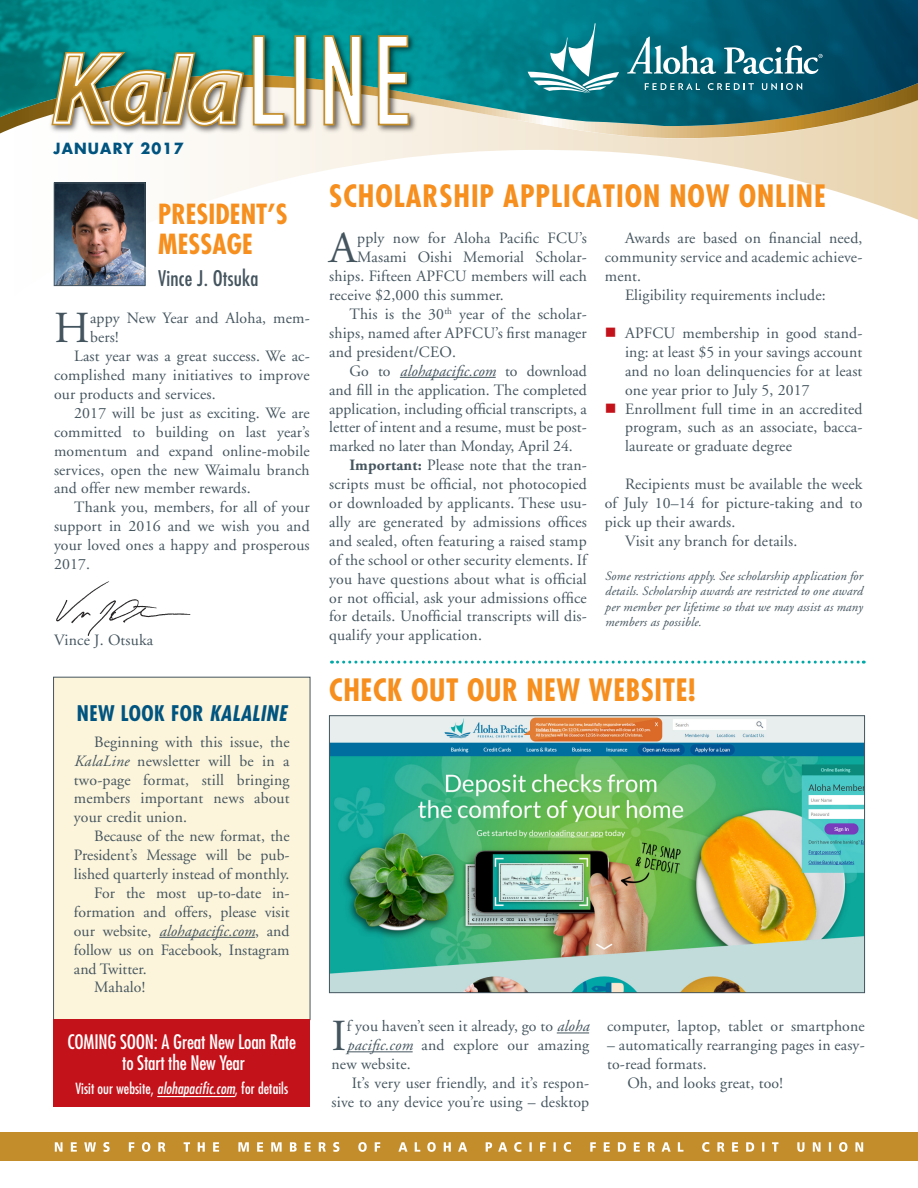
<style>
.page{position:relative;width:918px;height:1188px;background:#fff}
.page>*{position:absolute;margin:0;border:0;box-sizing:border-box;transform-origin:0 0}
.Body_Text2{font:44.25px "Adobe Garamond";color:#45555f}
.t1{font:700 condensed 30px "Futura";letter-spacing:.03em;color:#f68f1e}
.t2{font:700 condensed 27px/30px "Futura";letter-spacing:.005em;color:#f68f1e}
.Body_Text2-2{font:700 condensed 21px "Futura";letter-spacing:.02em;color:#005480}
.t3{font:condensed 21px "Futura";letter-spacing:.01em;color:#45555f}
.t4{font:condensed 19.5px/21px "Futura";letter-spacing:-.01em;color:#fff;text-align:center}
.Body_Text2-3{font:15.75px/18.9px "Adobe Garamond";letter-spacing:.01em;color:#45555f;text-align:justify}
.t5{font:condensed 15px "Futura";letter-spacing:.005em;color:#fff}
.Body_Text{font:700 15px "Futura";letter-spacing:.08em;color:#005480;scale:.96 1}
.Body_Text2-4{font:italic 12.75px/15.3px "Adobe Garamond";letter-spacing:.01em;color:#45555f;text-align:justify}
.s1{font-style:italic}
.s2{font-weight:700}
.s3{color:#c4121a}
</style>
<div class="page">
<svg style="left:53px;top:141px;width:865px;height:146px"></svg>
<svg style="left:0;top:126px;width:918px;height:15px"></svg>
<img style="left:0;top:0;width:918px;height:126px">
<img style="left:46px;top:30px;width:373px;height:107px">
<svg style="left:48px;top:34px;width:237px;height:95px;background:#82a585"></svg>
<div style="left:295px;top:36px;width:10px;height:89px;background:#fff"></div>
<div style="left:294px;top:35px;width:12px;height:90px;border:2px solid #c48e2b"></div>
<svg style="left:323px;top:34px;width:39px;height:92px"></svg>
<svg style="left:377px;top:34px;width:33px;height:92px"></svg>
<svg style="left:627px;top:37px;width:89px;height:37px"></svg>
<svg style="left:645px;top:83px;width:55px;height:7px"></svg>
<svg style="left:708px;top:83px;width:46px;height:7px"></svg>
<svg style="left:762px;top:83px;width:40px;height:7px"></svg>
<svg style="left:528px;top:23px;width:91px;height:70px"></svg>
<svg style="left:724px;top:45px;width:99px;height:29px"></svg>
<img style="left:56px;top:185px;width:87px;height:99px">
<div style="left:54px;top:183px;width:91px;height:103px;border:1px solid #45555f"></div>
<img style="left:56px;top:581px;width:135px;height:55px">
<svg style="left:332px;top:661px;width:532px;height:3px"></svg>
<hr style="left:557px;top:1033px;width:32px;height:1px;background:#45555f">
<hr style="left:347px;top:1051px;width:66px;height:1px;background:#45555f">
<hr style="left:400px;top:377px;width:96px;height:1px;background:#45555f">
<div style="left:54px;top:677px;width:256px;height:343px;background:#fcf5db"></div>
<hr style="left:159px;top:937px;width:96px;height:1px;background:#45555f">
<div style="left:53px;top:677px;width:257px;height:343px;border:1px solid #45555f"></div>
<img style="left:331px;top:718px;width:532px;height:273px">
<div style="left:329px;top:716px;width:536px;height:277px;border:1px solid #45555f"></div>
<div style="left:53px;top:1020px;width:257px;height:87px;background:#c4121a"></div>
<hr style="left:157px;top:1096px;width:78px;height:1px;background:#fff">
<div style="left:0;top:1133px;width:918px;height:28px;background:#c38d2c"></div>
<svg style="left:55px;top:1142px;width:808px;height:10px"></svg>
<p class="Body_Text" style="left:54px;top:138px;width:137px">JANUARY 2017</p>
<p class="t2" style="left:158px;top:199px;width:131px">PRESIDENT’S<br>MESSAGE</p>
<p class="t3" style="left:158px;top:265px;width:102px">Vince J. Otsuka</p>
<p class="Body_Text2" style="left:54px;top:305px;width:37px">H</p>
<p class="Body_Text2-3" style="left:90px;top:309px;width:221px">appy New Year and Aloha, mem&shy;bers!</p>
<p class="Body_Text2-3" style="left:54px;top:347px;width:257px;text-indent:20px">Last year was a great success. We ac&shy;complished many initiatives to improve our products and services.</p>
<p class="Body_Text2-3" style="left:54px;top:404px;width:257px;text-indent:20px">2017 will be just as exciting. We are committed to building on last year’s momentum and expand online-mobile services, open the new Waimalu branch and offer new member rewards.</p>
<p class="Body_Text2-3" style="left:54px;top:498px;width:257px;text-indent:20px">Thank you, members, for all of your support in 2016 and we wish you and your loved ones a happy and prosperous 2017.</p>
<p class="Body_Text2-3" style="left:54px;top:631px;width:101px">Vince J. Otsuka</p>
<p class="Body_Text2-2" style="left:77px;top:700px;width:211px">NEW LOOK FOR <span class="s1">KALALINE</span></p>
<p class="Body_Text2-3" style="left:74px;top:733px;width:217px;text-indent:20px">Beginning with this issue, the <span class="s1">KalaLine</span> newsletter will be in a two-page format, still bringing members important news about your credit union.</p>
<p class="Body_Text2-3" style="left:74px;top:827px;width:217px;text-indent:20px">Because of the new format, the President’s Message will be pub&shy;lished quarterly instead of monthly.</p>
<p class="Body_Text2-3" style="left:74px;top:884px;width:217px;text-indent:20px">For the most up-to-date in&shy;formation and offers, please visit our website, <span class="s1">alohapacific.com</span>, and follow us on Facebook, Instagram and Twitter.</p>
<p class="Body_Text2-3" style="left:94px;top:978px;width:52px">Mahalo!</p>
<p class="t4" style="left:68px;top:1030px;width:230px">COMING SOON: A Great New Loan Rate to Start the New Year</p>
<p class="t5" style="left:75px;top:1079px;width:214px">Visit our website, <span class="s1">alohapacific.com</span>, for details</p>
<p class="t1" style="left:329px;top:176px;width:498px">SCHOLARSHIP APPLICATION NOW ONLINE</p>
<p class="Body_Text2" style="left:329px;top:225px;width:29px">A</p>
<p class="Body_Text2-3" style="left:357px;top:229px;width:231px">pply now for Aloha Pacific FCU’s</p>
<p class="Body_Text2-3" style="left:357px;top:248px;width:231px">Masami Oishi Memorial Scholar-</p>
<p class="Body_Text2-3" style="left:329px;top:267px;width:259px">ships. Fifteen APFCU members will each</p>
<p class="Body_Text2-3" style="left:329px;top:286px;width:176px">receive $2,000 this summer.</p>
<p class="Body_Text2-3" style="left:329px;top:305px;width:259px;text-indent:20px">This is the 30<sup>th</sup> year of the scholar&shy;ships, named after APFCU’s first manager and president/CEO.</p>
<p class="Body_Text2-3" style="left:329px;top:362px;width:259px;text-indent:20px">Go to <span class="s1">alohapacific.com</span> to download and fill in the application. The completed application, including official transcripts, a letter of intent and a resume, must be post&shy;marked no later than Monday, April 24.</p>
<p class="Body_Text2-3" style="left:329px;top:456px;width:259px;text-indent:20px"><span class="s2">Important:</span> Please note that the tran&shy;scripts must be official, not photocopied or downloaded by applicants. These usu&shy;ally are generated by admissions offices and sealed, often featuring a raised stamp of the school or other security elements. If you have questions about what is official or not official, ask your admissions office for details. Unofficial transcripts will dis&shy;qualify your application.</p>
<p class="Body_Text2-3" style="left:605px;top:229px;width:259px;text-indent:20px">Awards are based on financial need, community service and academic achieve&shy;ment.</p>
<p class="Body_Text2-3" style="left:625px;top:286px;width:202px">Eligibility requirements include:</p>
<p class="Body_Text2-3" style="left:625px;top:324px;width:239px;text-indent:-20px"><span class="s3">■</span> APFCU membership in good stand&shy;ing: at least $5 in your savings account and no loan delinquencies for at least one year prior to July 5, 2017</p>
<p class="Body_Text2-3" style="left:625px;top:400px;width:239px;text-indent:-20px"><span class="s3">■</span> Enrollment full time in an accredited program, such as an associate, bacca&shy;laureate or graduate degree</p>
<p class="Body_Text2-3" style="left:605px;top:475px;width:259px;text-indent:20px">Recipients must be available the week of July 10–14 for picture-taking and to pick up their awards.</p>
<p class="Body_Text2-3" style="left:625px;top:532px;width:174px">Visit any branch for details.</p>
<p class="Body_Text2-4" style="left:605px;top:569px;width:259px">Some restrictions apply. See scholarship application for details. Scholarship awards are restricted to one award per member per lifetime so that we may assist as many members as possible.</p>
<p class="t1" style="left:329px;top:670px;width:368px">CHECK OUT OUR NEW WEBSITE!</p>
<p class="Body_Text2" style="left:332px;top:1013px;width:16px">I</p>
<p class="Body_Text2-3" style="left:347px;top:1017px;width:244px">f you haven’t seen it already, go to <span class="s1">aloha</span></p>
<p class="Body_Text2-3" style="left:347px;top:1036px;width:244px"><span class="s1">pacific.com</span> and explore our amazing</p>
<p class="Body_Text2-3" style="left:332px;top:1055px;width:81px">new website.</p>
<p class="Body_Text2-3" style="left:332px;top:1074px;width:259px;text-align:right">It’s very user friendly, and it’s respon&shy;sive to any device you’re using – desktop</p>
<p class="Body_Text2-3" style="left:607px;top:1017px;width:259px">computer, laptop, tablet or smartphone</p>
<p class="Body_Text2-3" style="left:607px;top:1036px;width:259px">– automatically rearranging pages in easy&shy;to-read formats.</p>
<p class="Body_Text2-3" style="left:627px;top:1074px;width:157px">Oh, and looks great, too!</p>
</div>
